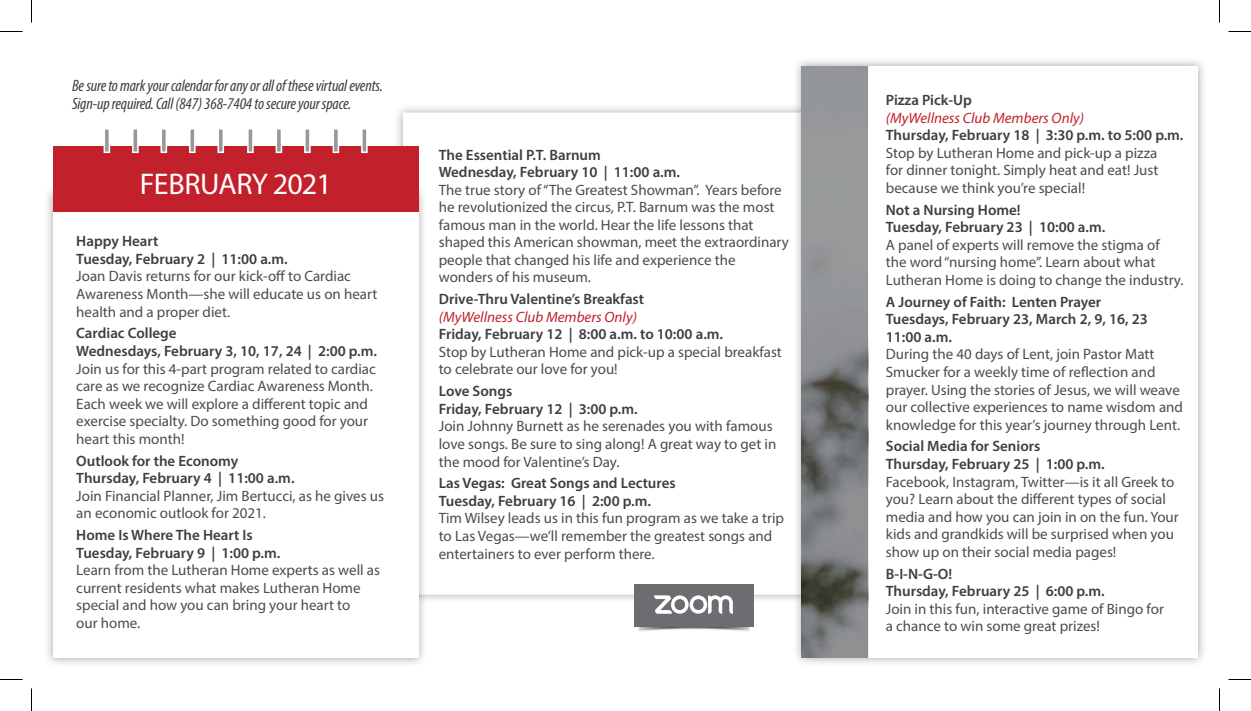
<style>
.page{position:relative;width:1251px;height:711px;background:#fff}
.page>*{position:absolute;margin:0;border:0;box-sizing:border-box;transform-origin:0 0}
.t1{font:30px "Myriad Pro";letter-spacing:-.015em;color:#fff}
.t2{font:italic condensed 16.5px/18px "Myriad Pro";letter-spacing:-.01em;color:#3e3e3f}
.event_description{font:15px/17.5px "Myriad Pro";color:#4b4c4d}
.event_description-2{font:600 15px/17.5px "Myriad Pro";color:#3e3e3f}
.event_description-3{font:italic 15px/17.5px "Myriad Pro";color:#c2202a}
.s1{font-weight:600;color:#3e3e3f}
.s2{font-weight:400;font-style:italic;color:#c2202a}
.s3{font-weight:600;font-style:normal;color:#3e3e3f}
</style>
<div class="page">
<div style="left:393px;top:103px;width:457px;height:501px;background:#231f20;opacity:.4"></div>
<svg style="left:403px;top:113px;width:389px;height:482px"></svg>
<div style="left:43px;top:183px;width:385px;height:485px;background:#231f20;opacity:.4"></div>
<div style="left:53px;top:193px;width:365px;height:465px;background:#fff"></div>
<div style="left:53px;top:146px;width:365px;height:66px;background:#c2202a"></div>
<svg style="left:104px;top:129px;width:6px;height:24px"></svg>
<svg style="left:132px;top:129px;width:7px;height:24px"></svg>
<svg style="left:161px;top:129px;width:6px;height:24px"></svg>
<svg style="left:189px;top:129px;width:7px;height:24px"></svg>
<svg style="left:218px;top:129px;width:6px;height:24px"></svg>
<svg style="left:247px;top:129px;width:7px;height:24px"></svg>
<svg style="left:276px;top:129px;width:6px;height:24px"></svg>
<svg style="left:304px;top:129px;width:7px;height:24px"></svg>
<svg style="left:333px;top:129px;width:6px;height:24px"></svg>
<svg style="left:361px;top:129px;width:7px;height:24px"></svg>
<div style="left:792px;top:56px;width:416px;height:611px;background:#231f20;opacity:.4"></div>
<div style="left:802px;top:66px;width:396px;height:592px;background:#fff"></div>
<svg style="left:802px;top:66px;width:66px;height:592px;background:#838485"></svg>
<img style="left:626px;top:586px;width:134px;height:45px">
<div style="left:634px;top:584px;width:119px;height:43px;background:#6c6d70"></div>
<svg style="left:654px;top:595px;width:79px;height:19px"></svg>
<svg style="left:0;top:31px;width:22px;height:1px"></svg>
<svg style="left:1228px;top:31px;width:23px;height:1px"></svg>
<svg style="left:0;top:679px;width:22px;height:1px"></svg>
<svg style="left:1228px;top:679px;width:23px;height:1px"></svg>
<svg style="left:31px;top:0;width:1px;height:22px"></svg>
<svg style="left:31px;top:688px;width:1px;height:23px"></svg>
<svg style="left:1219px;top:0;width:1px;height:22px"></svg>
<svg style="left:1219px;top:688px;width:1px;height:23px"></svg>
<p class="t2" style="left:72px;top:77px;width:312px">Be sure to mark your calendar for any or all of these virtual events.<br>Sign-up required. Call (847) 368-7404 to secure your space.</p>
<p class="t1" style="left:140px;top:165px;width:194px">FEBRUARY 2021</p>
<p class="event_description-2" style="left:76px;top:232px;width:84px">Happy Heart</p>
<p class="event_description" style="left:76px;top:250px;width:303px"><span class="s1">Tuesday, February 2 | 11:00 a.m.<br></span>Joan Davis returns for our kick-off to Cardiac Awareness Month—she will educate us on heart health and a proper diet.</p>
<p class="event_description-2" style="left:76px;top:324px;width:102px">Cardiac College</p>
<p class="event_description" style="left:76px;top:342px;width:302px"><span class="s1">Wednesdays, February 3, 10, 17, 24 | 2:00 p.m.<br></span>Join us for this 4-part program related to cardiac care as we recognize Cardiac Awareness Month.<br>Each week we will explore a different topic and exercise specialty. Do something good for your heart this month!</p>
<p class="event_description-2" style="left:76px;top:451px;width:163px">Outlook for the Economy</p>
<p class="event_description" style="left:76px;top:469px;width:309px"><span class="s1">Thursday, February 4 | 11:00 a.m.<br></span>Join Financial Planner, Jim Bertucci, as he gives us an economic outlook for 2021.</p>
<p class="event_description-2" style="left:76px;top:526px;width:178px">Home Is Where The Heart Is</p>
<p class="event_description" style="left:76px;top:544px;width:305px"><span class="s1">Tuesday, February 9 | 1:00 p.m.<br></span>Learn from the Lutheran Home experts as well as current residents what makes Lutheran Home special and how you can bring your heart to<br>our home.</p>
<p class="event_description-2" style="left:439px;top:145px;width:164px">The Essential P.T. Barnum</p>
<p class="event_description" style="left:439px;top:163px;width:352px"><span class="s1">Wednesday, February 10 | 11:00 a.m.<br></span>The true story of “The Greatest Showman”. Years before he revolutionized the circus, P.T. Barnum was the most famous man in the world. Hear the life lessons that shaped this American showman, meet the extraordinary people that changed his life and experience the wonders of his museum.</p>
<p class="event_description-2" style="left:439px;top:290px;width:207px">Drive-Thru Valentine’s Breakfast <span class="s2">(MyWellness Club Members Only)</span></p>
<p class="event_description" style="left:439px;top:325px;width:345px"><span class="s1">Friday, February 12 | 8:00 a.m. to 10:00 a.m.<br></span>Stop by Lutheran Home and pick-up a special breakfast to celebrate our love for you!</p>
<p class="event_description-2" style="left:439px;top:382px;width:75px">Love Songs</p>
<p class="event_description" style="left:439px;top:400px;width:339px"><span class="s1">Friday, February 12 | 3:00 p.m.<br></span>Join Johnny Burnett as he serenades you with famous love songs. Be sure to sing along! A great way to get in the mood for Valentine’s Day.</p>
<p class="event_description-2" style="left:439px;top:474px;width:238px">Las Vegas: Great Songs and Lectures</p>
<p class="event_description" style="left:439px;top:492px;width:347px"><span class="s1">Tuesday, February 16 | 2:00 p.m.<br></span>Tim Wilsey leads us in this fun program as we take a trip to Las Vegas—we’ll remember the greatest songs and entertainers to ever perform there.</p>
<p class="event_description-3" style="left:886px;top:91px;width:200px"><span class="s3">Pizza Pick-Up<br></span>(MyWellness Club Members Only)</p>
<p class="event_description" style="left:886px;top:126px;width:299px"><span class="s1">Thursday, February 18 | 3:30 p.m. to 5:00 p.m.<br></span>Stop by Lutheran Home and pick-up a pizza<br>for dinner tonight. Simply heat and eat! Just because we think you’re special!</p>
<p class="event_description-2" style="left:886px;top:201px;width:136px">Not a Nursing Home!</p>
<p class="event_description" style="left:886px;top:218px;width:299px"><span class="s1">Tuesday, February 23 | 10:00 a.m.<br></span>A panel of experts will remove the stigma of the word “nursing home”. Learn about what Lutheran Home is doing to change the industry.</p>
<p class="event_description-2" style="left:886px;top:293px;width:217px">A Journey of Faith: Lenten Prayer</p>
<p class="event_description" style="left:886px;top:310px;width:299px"><span class="s1">Tuesdays, February 23, March 2, 9, 16, 23<br>11:00 a.m.<br></span>During the 40 days of Lent, join Pastor Matt Smucker for a weekly time of reflection and prayer. Using the stories of Jesus, we will weave our collective experiences to name wisdom and knowledge for this year’s journey through Lent.</p>
<p class="event_description-2" style="left:886px;top:437px;width:156px">Social Media for Seniors</p>
<p class="event_description" style="left:886px;top:455px;width:294px"><span class="s1">Thursday, February 25 | 1:00 p.m.<br></span>Facebook, Instagram, Twitter—is it all Greek to you? Learn about the different types of social media and how you can join in on the fun. Your kids and grandkids will be surprised when you show up on their social media pages!</p>
<p class="event_description-2" style="left:886px;top:564px;width:68px">B-I-N-G-O!</p>
<p class="event_description" style="left:886px;top:582px;width:280px"><span class="s1">Thursday, February 25 | 6:00 p.m.<br></span>Join in this fun, interactive game of Bingo for</p>
<p class="event_description" style="left:886px;top:617px;width:216px">a chance to win some great prizes!</p>
</div>
